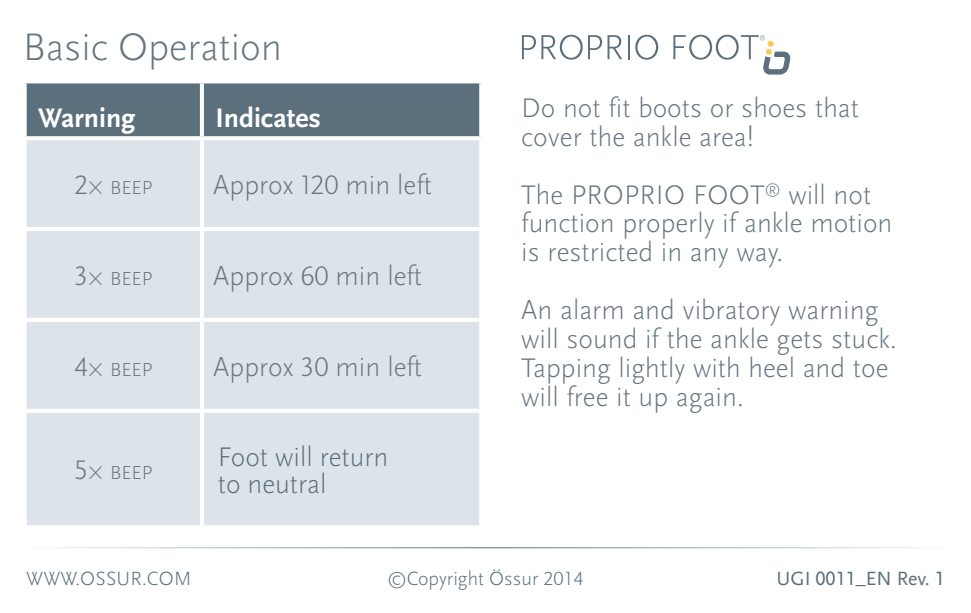
<style>
.page{position:relative;width:971px;height:613px;background:#fff}
.page>*{position:absolute;margin:0;border:0;box-sizing:border-box;transform-origin:0 0}
.QRC_XS_Title_copy{font:300 40px "Scala Sans OT";color:#68767f}
.Normal_text{font:300 28px/28.8px "Scala Sans OT";color:#68767f}
.Table_NORMAL{font:300 28px "Scala Sans OT";color:#68767f}
.Table_NORMAL_corner{font:300 28px/26.4px "Scala Sans OT";color:#5c6f7c}
.White_title_corners{font:700 28px "Scala Sans Pro";color:#fff}
.Cover_Footer_QRC_XS{font:300 20px "Scala Sans Pro";color:#5c6f7c}
.Cover_Footer___Right{font:20px "Scala Sans Pro";color:#5c6f7c}
.Cover_Footer_WEB_add{font:300 20px "Scala Sans Pro";letter-spacing:.01em;color:#5c6f7c}
.Table_BOLD_centered{font:300 19.6px "Scala Sans OT";color:#68767f}
.s1{font-size:28px}
</style>
<div class="page">
<svg style="left:522px;top:35px;width:60px;height:25px"></svg>
<svg style="left:588px;top:35px;width:34px;height:24px"></svg>
<hr style="left:628px;top:35px;width:2px;height:24px;background:#5c6f7c">
<svg style="left:635px;top:35px;width:23px;height:25px"></svg>
<div style="left:27px;top:83px;width:452px;height:53px;background:#5c6f7c"></div>
<div style="left:27px;top:140px;width:452px;height:384px;background:#dde4e9"></div>
<hr style="left:200px;top:140px;width:4px;height:87px;background:#fff">
<hr style="left:202px;top:227px;width:281px;height:4px;background:#fff">
<svg style="left:202px;top:317px;width:277px;height:4px"></svg>
<svg style="left:202px;top:408px;width:278px;height:4px"></svg>
<svg style="left:204px;top:524px;width:275px;height:1px"></svg>
<svg style="left:26px;top:408px;width:176px;height:4px"></svg>
<svg style="left:26px;top:524px;width:174px;height:1px"></svg>
<svg style="left:479px;top:83px;width:2px;height:53px"></svg>
<svg style="left:202px;top:136px;width:279px;height:1px"></svg>
<svg style="left:26px;top:317px;width:176px;height:4px"></svg>
<svg style="left:24px;top:83px;width:3px;height:53px"></svg>
<svg style="left:25px;top:136px;width:177px;height:2px"></svg>
<hr style="left:23px;top:227px;width:179px;height:4px;background:#fff">
<hr style="left:200px;top:231px;width:4px;height:86px;background:#fff">
<hr style="left:200px;top:321px;width:4px;height:87px;background:#fff">
<hr style="left:200px;top:412px;width:4px;height:112px;background:#fff">
<svg style="left:200px;top:83px;width:4px;height:53px"></svg>
<svg style="left:673px;top:35px;width:117px;height:39px"></svg>
<p class="QRC_XS_Title_copy" style="left:23px;top:26px;width:261px">Basic Operation</p>
<p class="White_title_corners" style="left:38px;top:101px;width:99px">Warning</p>
<p class="White_title_corners" style="left:215px;top:101px;width:107px">Indicates</p>
<p class="Table_BOLD_centered" style="left:74px;top:177px;width:77px"><span class="s1">2×</span> BEEP</p>
<p class="Table_NORMAL" style="left:213px;top:169px;width:220px">Approx 120 min left</p>
<p class="Table_BOLD_centered" style="left:74px;top:267px;width:77px"><span class="s1">3×</span> BEEP</p>
<p class="Table_NORMAL" style="left:213px;top:260px;width:210px">Approx 60 min left</p>
<p class="Table_BOLD_centered" style="left:74px;top:358px;width:77px"><span class="s1">4×</span> BEEP</p>
<p class="Table_NORMAL" style="left:213px;top:351px;width:210px">Approx 30 min left</p>
<p class="Table_BOLD_centered" style="left:74px;top:462px;width:77px"><span class="s1">5×</span> BEEP</p>
<p class="Table_NORMAL_corner" style="left:218px;top:444px;width:172px">Foot will return to neutral</p>
<p class="Normal_text" style="left:521px;top:94px;width:339px">Do not fit boots or shoes that cover the ankle area!</p>
<p class="Normal_text" style="left:521px;top:180px;width:373px">The PROPRIO FOOT<sup>®</sup> will not function properly if ankle motion is restricted in any way.</p>
<p class="Normal_text" style="left:521px;top:296px;width:377px">An alarm and vibratory warning will sound if the ankle gets stuck.<br>Tapping lightly with heel and toe will free it up again.</p>
<p class="Cover_Footer_WEB_add" style="left:26px;top:566px;width:167px">WWW.OSSUR.COM</p>
<p class="Cover_Footer_QRC_XS" style="left:387px;top:566px;width:198px">©Copyright Össur 2014</p>
<p class="Cover_Footer___Right" style="left:776px;top:566px;width:170px">UGI 0011_EN Rev. 1</p>
</div>
